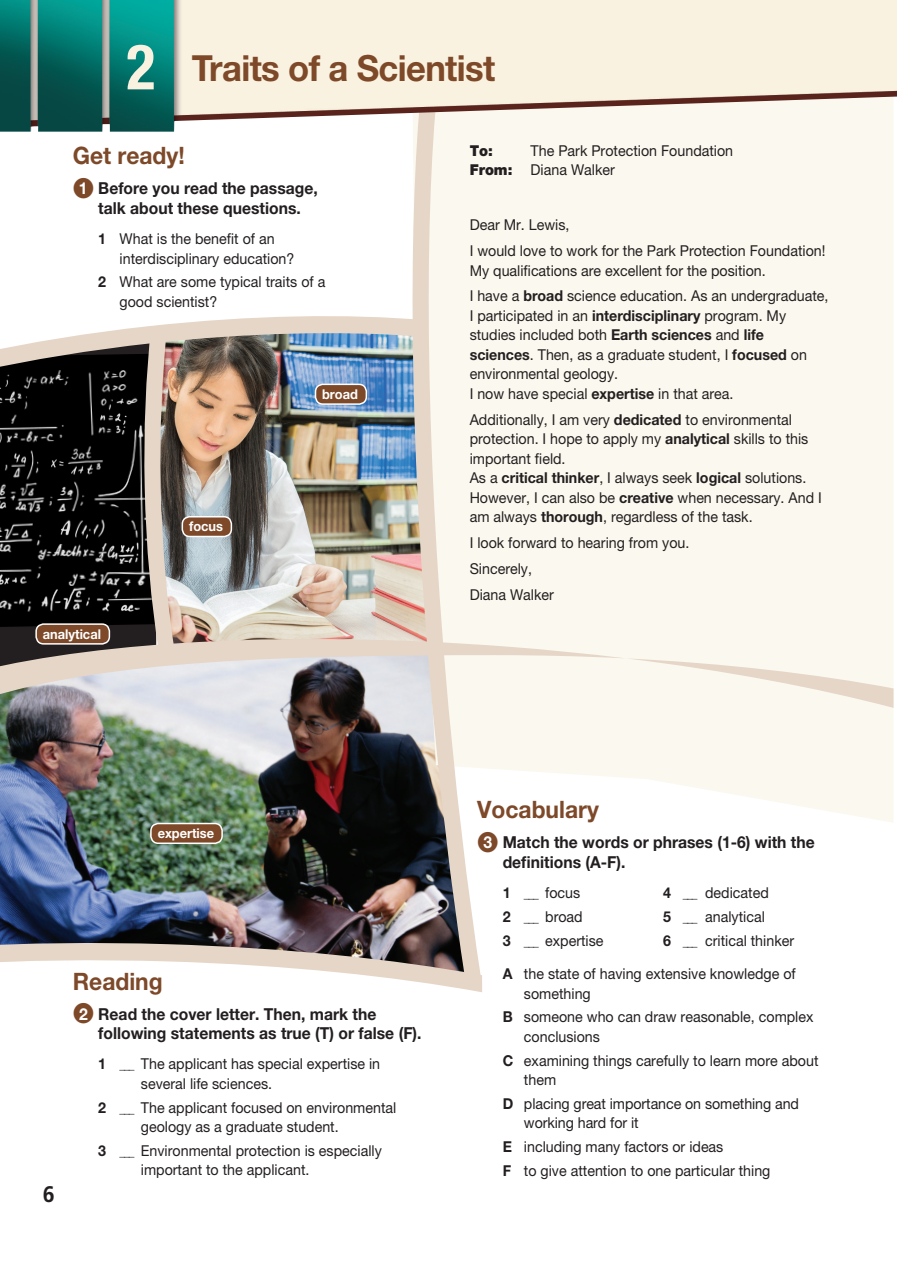
<style>
.page{position:relative;width:897px;height:1268px;background:#fff}
.page>*{position:absolute;margin:0;border:0;box-sizing:border-box;transform-origin:0 0}
.t1{font:700 condensed 63px "Helvetica Neue LT Std";color:#f9f2e0;scale:.95 1}
.ESP_unit_title_Geolo{font:700 36px "Helvetica Neue LT Std";letter-spacing:-.02em;color:#7d4929;scale:.96 1}
.ESP_exercise_title{font:700 24px "Helvetica Neue LT Std";color:#7d4929;scale:.95 1}
.t2{font:700 22.5px "PF Catalog";color:#231f20;scale:.95 1}
.ESP_ekfonisi{font:700 16.5px/19.5px "Helvetica Neue LT Std";color:#231f20;scale:.95 1}
.ESP_normal_1_6{font:15px/19.5px "Helvetica Neue LT Std";color:#231f20;scale:.95 1}
.ESP_normal_1_1{font:15px/19.5px "Helvetica Neue LT Std";color:#231f20;scale:.95 1}
.t3{font:900 15px "Helvetica Neue LT Std";color:#231f20;scale:.95 1}
.ESP_lezanta{font:700 13.5px "Helvetica Neue LT Std";color:#fff;scale:.95 1}
.s1{color:#7d4929}
.s2{color:#fff}
.s3{font-weight:700}
.s4{font-weight:900}
.s5{font-size:12px}
</style>
<div class="page">
<img style="left:0;top:708px;width:407px;height:234px">
<div style="left:482px;top:132px;width:411px;height:690px;background:#fbf8ef"></div>
<svg style="left:0;top:942px;width:482px;height:50px"></svg>
<svg style="left:407px;top:132px;width:75px;height:855px;fill:#fbf8ef"></svg>
<img style="left:0;top:313px;width:426px;height:317px">
<svg style="left:0;top:630px;width:893px;height:78px"></svg>
<img style="left:0;top:0;width:896px;height:132px">
<div style="left:36px;top:624px;width:73px;height:20px;background:#7d4929;border-radius:8px"></div>
<div style="left:35px;top:623px;width:75px;height:22px;border:2px solid #fff;border-radius:8px"></div>
<div style="left:182px;top:517px;width:49px;height:19px;background:#7d4929;border-radius:8px"></div>
<div style="left:181px;top:516px;width:51px;height:21px;border:2px solid #fff;border-radius:8px"></div>
<div style="left:315px;top:384px;width:51px;height:20px;background:#7d4929;border-radius:8px"></div>
<div style="left:314px;top:384px;width:53px;height:21px;border:2px solid #fff;border-radius:8px"></div>
<div style="left:151px;top:823px;width:71px;height:20px;background:#7d4929;border-radius:8px"></div>
<div style="left:150px;top:823px;width:73px;height:21px;border:2px solid #fff;border-radius:8px"></div>
<svg style="left:891px;top:0;width:6px;height:4px"></svg>
<p class="t1" style="left:126px;top:29px;width:32px">2</p>
<p class="ESP_unit_title_Geolo" style="left:192px;top:45px;width:317px">Traits of a Scientist</p>
<p class="ESP_exercise_title" style="left:73px;top:141px;width:119px">Get ready!</p>
<p class="ESP_ekfonisi" style="left:73px;top:178px;width:259px;text-align:center"><span class="s1">●</span><span class="s2">1</span> Before you read the passage, talk about these questions.</p>
<p class="ESP_normal_1_1" style="left:119px;top:229px;width:185px;text-indent:-21px"><span class="s3">1</span> What is the benefit of an interdisciplinary education?</p>
<p class="ESP_normal_1_1" style="left:119px;top:272px;width:218px;text-indent:-21px"><span class="s3">2</span> What are some typical traits of a good scientist?</p>
<p class="ESP_lezanta" style="left:43px;top:626px;width:63px">analytical</p>
<p class="ESP_lezanta" style="left:189px;top:518px;width:37px">focus</p>
<p class="ESP_lezanta" style="left:322px;top:386px;width:39px">broad</p>
<p class="t3" style="left:469px;top:142px;width:26px">To:</p>
<p class="ESP_normal_1_6" style="left:469px;top:141px;width:279px;text-indent:61px">The Park Protection Foundation<br><span class="s4">From:</span> Diana Walker</p>
<p class="ESP_normal_1_6" style="left:469px;top:215px;width:107px">Dear Mr. Lewis,</p>
<p class="ESP_normal_1_6" style="left:469px;top:241px;width:376px">I would love to work for the Park Protection Foundation!<br>My qualifications are excellent for the position.</p>
<p class="ESP_normal_1_6" style="left:469px;top:286px;width:379px">I have a <span class="s3">broad</span> science education. As an undergraduate, I participated in an <span class="s3">interdisciplinary</span> program. My studies included both <span class="s3">Earth sciences</span> and <span class="s3">life sciences</span>. Then, as a graduate student, I <span class="s3">focused</span> on environmental geology.<br>I now have special <span class="s3">expertise</span> in that area.</p>
<p class="ESP_normal_1_6" style="left:469px;top:409px;width:372px">Additionally, I am very <span class="s3">dedicated</span> to environmental protection. I hope to apply my <span class="s3">analytical</span> skills to this important field.<br>As a <span class="s3">critical thinker</span>, I always seek <span class="s3">logical</span> solutions.<br>However, I can also be <span class="s3">creative</span> when necessary. And I am always <span class="s3">thorough</span>, regardless of the task.</p>
<p class="ESP_normal_1_6" style="left:469px;top:533px;width:230px">I look forward to hearing from you.</p>
<p class="ESP_normal_1_6" style="left:469px;top:559px;width:67px">Sincerely,</p>
<p class="ESP_normal_1_6" style="left:469px;top:585px;width:90px">Diana Walker</p>
<p class="ESP_lezanta" style="left:158px;top:825px;width:61px">expertise</p>
<p class="t2" style="left:43px;top:1181px;width:14px">6</p>
<p class="ESP_exercise_title" style="left:73px;top:966px;width:96px">Reading</p>
<p class="ESP_ekfonisi" style="left:98px;top:1004px;width:341px;text-indent:-26px"><span class="s1">●</span><span class="s2">2</span> Read the cover letter. Then, mark the following statements as true (T) or false (F).</p>
<p class="ESP_normal_1_6" style="left:141px;top:1054px;width:253px;text-indent:-43px"><span class="s3">1</span> <span class="s5">___</span> The applicant has special expertise in several life sciences.</p>
<p class="ESP_normal_1_6" style="left:141px;top:1097px;width:270px;text-indent:-43px"><span class="s3">2</span> <span class="s5">___</span> The applicant focused on environmental geology as a graduate student.</p>
<p class="ESP_normal_1_6" style="left:141px;top:1141px;width:255px;text-indent:-43px"><span class="s3">3</span> <span class="s5">___</span> Environmental protection is especially important to the applicant.</p>
<p class="ESP_exercise_title" style="left:477px;top:795px;width:129px">Vocabulary</p>
<p class="ESP_ekfonisi" style="left:502px;top:832px;width:330px;text-indent:-26px"><span class="s1">●</span><span class="s2">3</span> Match the words or phrases (1-6) with the definitions (A-F).</p>
<p class="ESP_normal_1_6" style="left:502px;top:883px;width:83px"><span class="s3">1</span> <span class="s5">___</span> focus</p>
<p class="ESP_normal_1_6" style="left:663px;top:883px;width:113px"><span class="s3">4</span> <span class="s5">___</span> dedicated</p>
<p class="ESP_normal_1_6" style="left:502px;top:907px;width:86px"><span class="s3">2</span> <span class="s5">___</span> broad</p>
<p class="ESP_normal_1_6" style="left:663px;top:907px;width:108px"><span class="s3">5</span> <span class="s5">___</span> analytical</p>
<p class="ESP_normal_1_6" style="left:502px;top:930px;width:108px"><span class="s3">3</span> <span class="s5">___</span> expertise</p>
<p class="ESP_normal_1_6" style="left:663px;top:930px;width:139px"><span class="s3">6</span> <span class="s5">___</span> critical thinker</p>
<p class="ESP_normal_1_1" style="left:523px;top:964px;width:287px;text-indent:-21px"><span class="s3">A</span> the state of having extensive knowledge of something</p>
<p class="ESP_normal_1_1" style="left:523px;top:1007px;width:306px;text-indent:-21px"><span class="s3">B</span> someone who can draw reasonable, complex conclusions</p>
<p class="ESP_normal_1_1" style="left:523px;top:1050px;width:311px;text-indent:-21px"><span class="s3">C</span> examining things carefully to learn more about them</p>
<p class="ESP_normal_1_1" style="left:523px;top:1094px;width:291px;text-indent:-21px"><span class="s3">D</span> placing great importance on something and working hard for it</p>
<p class="ESP_normal_1_1" style="left:502px;top:1137px;width:234px"><span class="s3">E</span> including many factors or ideas</p>
<p class="ESP_normal_1_1" style="left:502px;top:1161px;width:283px"><span class="s3">F</span> to give attention to one particular thing</p>
</div>
